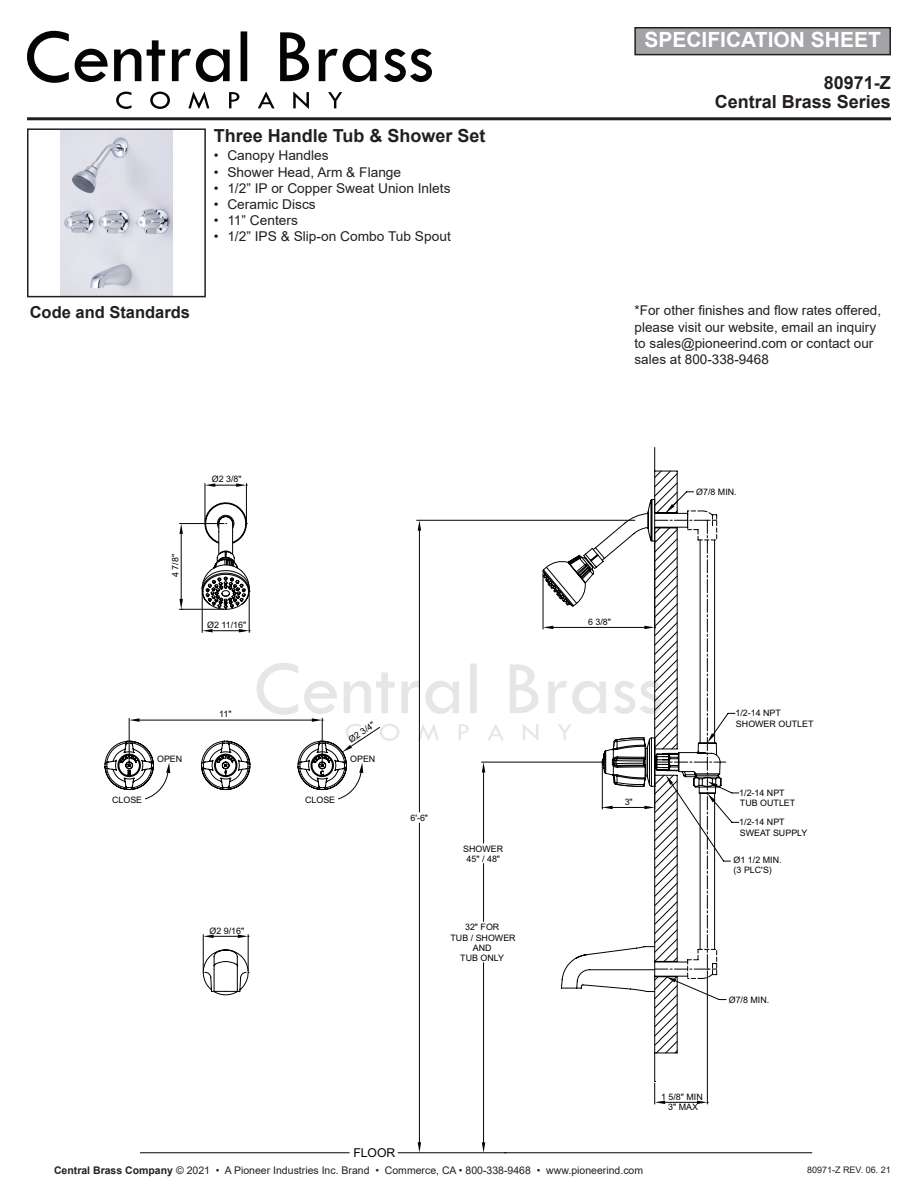
<style>
.page{position:relative;width:918px;height:1188px;background:#fff}
.page>*{position:absolute;margin:0;border:0;box-sizing:border-box;transform-origin:0 0}
.t1{font:700 21px "Arial";color:#fff}
.t2{font:700 18px "Arial";color:#231f20}
.t3{font:700 16.5px "Arial";color:#231f20}
.t4{font:13.5px/16.2px "Arial";color:#231f20}
.t5{font:12.15px "Arial";color:#030303}
.t6{font:10.5px "Arial";color:#231f20}
.t7{font:9px "Arial";color:#231f20}
.t8{font:8.85px/10.2px "Arial";color:#030303}
.s1{font-weight:700}
</style>
<div class="page">
<hr style="left:140px;top:1152px;width:209px;height:1px;background:#030303">
<hr style="left:398px;top:1152px;width:414px;height:1px;background:#030303">
<hr style="left:483px;top:963px;width:1px;height:182px;background:#030303">
<svg style="left:482px;top:1142px;width:3px;height:11px"></svg>
<hr style="left:419px;top:823px;width:1px;height:322px;background:#030303">
<svg style="left:418px;top:1142px;width:3px;height:11px"></svg>
<hr style="left:707px;top:971px;width:1px;height:133px;background:#030303">
<hr style="left:665px;top:1102px;width:32px;height:1px;background:#030303">
<svg style="left:654px;top:1081px;width:11px;height:23px"></svg>
<svg style="left:697px;top:1101px;width:11px;height:3px"></svg>
<hr style="left:27px;top:117px;width:864px;height:3px;background:#231f20">
<img style="left:61px;top:131px;width:111px;height:163px">
<div style="left:27px;top:128px;width:179px;height:169px;border:2px solid #231f20"></div>
<div style="left:635px;top:28px;width:255px;height:27px;background:#a1a3a6"></div>
<div style="left:634px;top:27px;width:257px;height:28px;border:2px solid #231f20"></div>
<svg style="left:280px;top:32px;width:152px;height:50px"></svg>
<svg style="left:27px;top:31px;width:220px;height:52px"></svg>
<svg style="left:116px;top:91px;width:226px;height:18px"></svg>
<svg style="left:105px;top:470px;width:635px;height:584px"></svg>
<h1 class="t1" style="left:644px;top:25px;width:238px">SPECIFICATION SHEET</h1>
<h2 class="t2" style="left:824px;top:70px;width:69px">80971-Z</h2>
<p class="t3" style="left:30px;top:300px;width:162px">Code and Standards</p>
<h2 class="t2" style="left:214px;top:123px;width:273px">Three Handle Tub &amp; Shower Set</h2>
<p class="t4" style="left:214px;top:147px;width:116px">• Canopy Handles</p>
<p class="t4" style="left:214px;top:164px;width:189px">• Shower Head, Arm &amp; Flange</p>
<p class="t4" style="left:214px;top:180px;width:238px">• 1/2” IP or Copper Sweat Union Inlets</p>
<p class="t4" style="left:214px;top:196px;width:103px">• Ceramic Discs</p>
<p class="t4" style="left:214px;top:212px;width:86px">• 11” Centers</p>
<p class="t4" style="left:214px;top:228px;width:239px">• 1/2” IPS &amp; Slip-on Combo Tub Spout</p>
<h2 class="t2" style="left:715px;top:89px;width:178px">Central Brass Series</h2>
<p class="t4" style="left:635px;top:302px;width:248px">*For other finishes and flow rates offered, please visit our website, email an inquiry to sales@pioneerind.com or contact our sales at 800-338-9468</p>
<p class="t8" style="left:170px;top:577px;width:24px;rotate:-90deg">4 7/8"</p>
<p class="t8" style="left:212px;top:474px;width:31px">Ø2 3/8"</p>
<p class="t8" style="left:207px;top:620px;width:41px">Ø2 11/16"</p>
<p class="t8" style="left:588px;top:617px;width:24px">6 3/8"</p>
<p class="t8" style="left:219px;top:709px;width:14px">11"</p>
<p class="t8" style="left:347px;top:736px;width:31px;rotate:-34deg">Ø2 3/4"</p>
<p class="t8" style="left:157px;top:754px;width:27px">OPEN</p>
<p class="t8" style="left:350px;top:754px;width:27px">OPEN</p>
<p class="t8" style="left:112px;top:795px;width:32px">CLOSE</p>
<p class="t8" style="left:305px;top:795px;width:32px">CLOSE</p>
<p class="t8" style="left:625px;top:797px;width:10px">3"</p>
<p class="t8" style="left:410px;top:813px;width:19px">6'-6"</p>
<p class="t8" style="left:463px;top:843px;width:42px;text-align:center">SHOWER<br>45" / 48"</p>
<p class="t8" style="left:209px;top:925px;width:36px">Ø2 9/16"</p>
<p class="t8" style="left:450px;top:922px;width:67px;text-align:center">32" FOR<br>TUB / SHOWER<br>AND<br>TUB ONLY</p>
<p class="t8" style="left:696px;top:487px;width:42px">Ø7/8 MIN.</p>
<p class="t8" style="left:735px;top:708px;width:80px">1/2-14 NPT<br>SHOWER OUTLET</p>
<p class="t8" style="left:739px;top:788px;width:58px">1/2-14 NPT<br>TUB OUTLET</p>
<p class="t8" style="left:739px;top:817px;width:70px">1/2-14 NPT<br>SWEAT SUPPLY</p>
<p class="t8" style="left:734px;top:854px;width:49px">Ø1 1/2 MIN. (3 PLC'S)</p>
<p class="t8" style="left:729px;top:994px;width:42px">Ø7/8 MIN.</p>
<p class="t5" style="left:353px;top:1145px;width:44px">FLOOR</p>
<p class="t8" style="left:661px;top:1092px;width:43px;text-align:center">1 5/8" MIN<br>3" MAX</p>
<p class="t6" style="left:54px;top:1163px;width:591px"><span class="s1">Central Brass Company</span> © 2021 • A Pioneer Industries Inc. Brand • Commerce, CA • 800-338-9468 • www.pioneerind.com</p>
<p class="t7" style="left:807px;top:1164px;width:85px">80971-Z REV. 06. 21</p>
</div>
